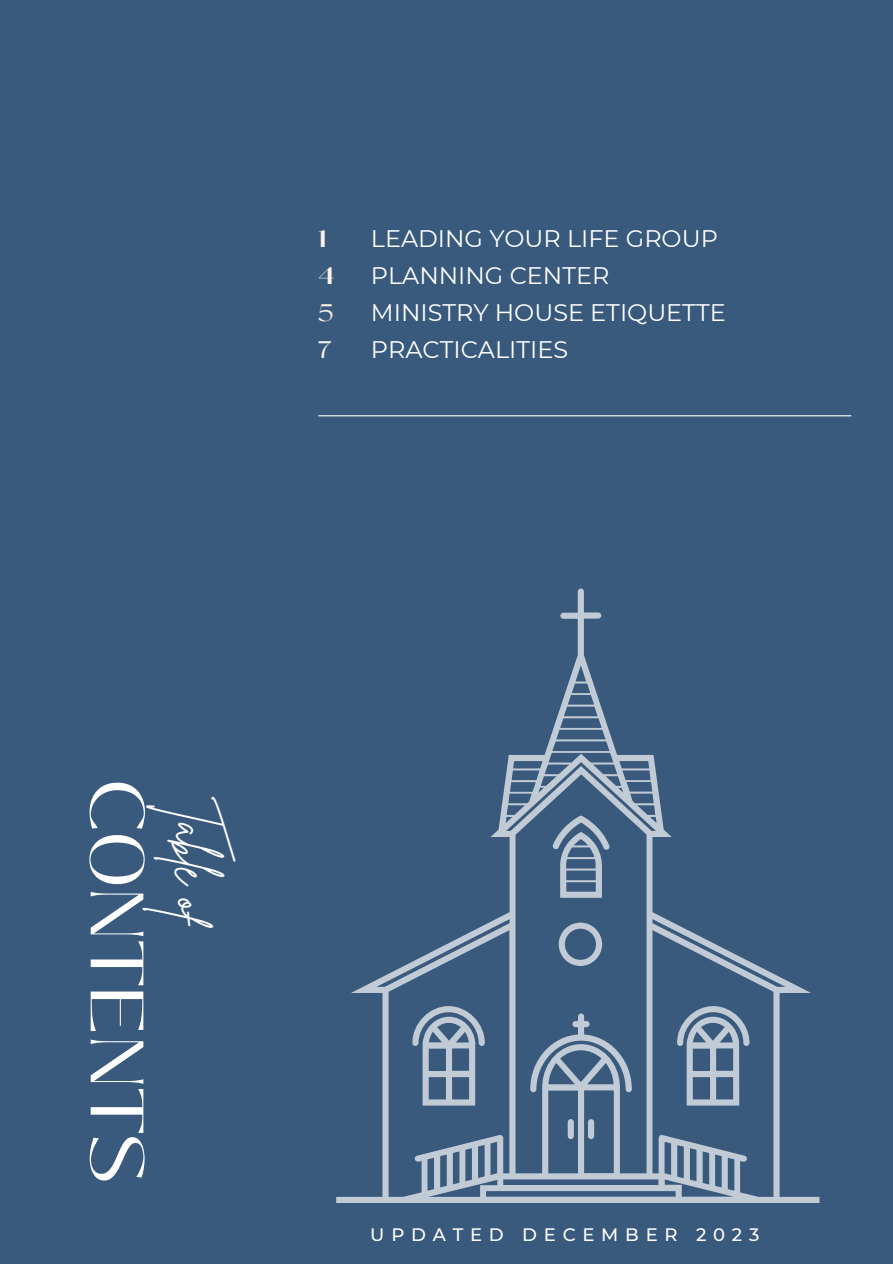
<style>
.page{position:relative;width:893px;height:1264px;background:#fff}
.page>*{position:absolute;margin:0;border:0;box-sizing:border-box;transform-origin:0 0}
.t1{font:75px "Black Mango";color:#fff}
.t2{font:49.95px "Brittany Signature";color:#fff}
.t3{font:23.85px "Montserrat";color:#fff}
.t4{font:700 23.85px "Black Mango";color:#faf2e9}
.t5{font:23.85px "Black Mango";color:#faf2e9}
.t6{font:500 18px "Montserrat";letter-spacing:.375em;color:#fff}
</style>
<div class="page">
<div style="left:0;top:0;width:892px;height:1263px;background:#395a7d"></div>
<hr style="left:318px;top:415px;width:532px;height:1px;background:#fff">
<svg style="left:336px;top:588px;width:483px;height:614px"></svg>
<p class="t4" style="left:318px;top:221px;width:9px">1</p>
<p class="t4" style="left:318px;top:258px;width:18px">4</p>
<p class="t5" style="left:318px;top:295px;width:17px">5</p>
<p class="t5" style="left:318px;top:332px;width:15px">7</p>
<p class="t3" style="left:371px;top:224px;width:348px">LEADING YOUR LIFE GROUP</p>
<p class="t3" style="left:371px;top:261px;width:240px">PLANNING CENTER</p>
<p class="t3" style="left:371px;top:298px;width:356px">MINISTRY HOUSE ETIQUETTE</p>
<p class="t3" style="left:371px;top:335px;width:198px">PRACTICALITIES</p>
<p class="t1" style="left:173px;top:779px;width:407px;rotate:90deg">CONTENTS</p>
<p class="t2" style="left:225px;top:797px;width:131px;rotate:90deg">Table of</p>
<p class="t6" style="left:370px;top:1223px;width:390px">UPDATED DECEMBER 2023</p>
</div>
